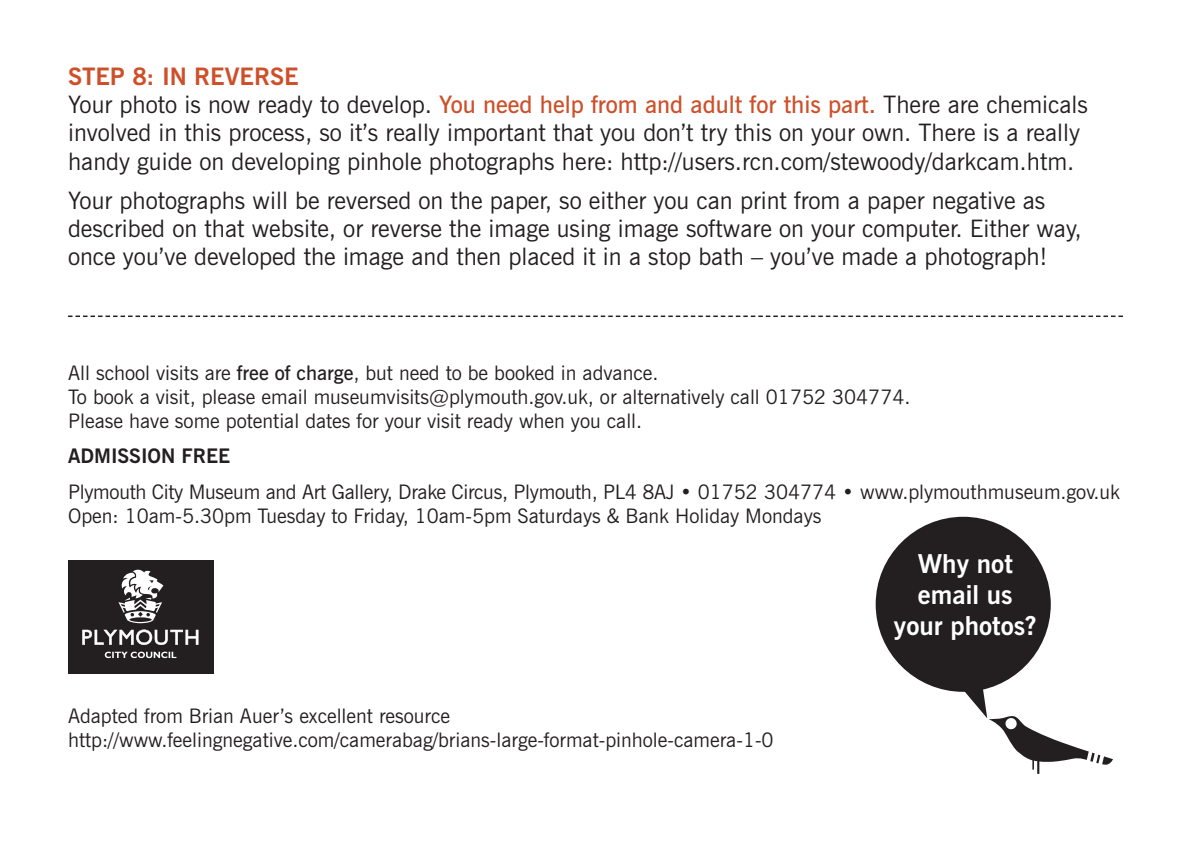
<style>
.page{position:relative;width:1191px;height:842px;background:#fff}
.page>*{position:absolute;margin:0;border:0;box-sizing:border-box;transform-origin:0 0}
.t1{font:700 26px/31.2px "News Gothic BT";color:#fff;text-align:center}
.t2{font:24px/28px "News Gothic BT";color:#231f20}
.t3{font:20px/24px "News Gothic BT";color:#231f20}
.t4{font:700 20px "News Gothic BT";color:#231f20}
.s1{font-weight:700;color:#ce502a}
.s2{font-weight:600;color:#ce502a}
.s3{font-weight:600}
</style>
<div class="page">
<div style="left:68px;top:560px;width:145px;height:114px;background:#231f20"></div>
<svg style="left:82px;top:629px;width:116px;height:16px"></svg>
<svg style="left:105px;top:652px;width:71px;height:6px"></svg>
<svg style="left:118px;top:570px;width:45px;height:53px"></svg>
<svg style="left:68px;top:316px;width:1055px;height:1px"></svg>
<div style="left:875px;top:517px;width:175px;height:175px;background:#231f20;border-radius:50%"></div>
<svg style="left:954px;top:676px;width:159px;height:98px"></svg>
<p class="t2" style="left:68px;top:65px;width:1021px"><span class="s1">STEP 8: IN REVERSE<br></span>Your photo is now ready to develop. <span class="s2">You need help from and adult for this part.</span> There are chemicals involved in this process, so it’s really important that you don’t try this on your own. There is a really handy guide on developing pinhole photographs here: http://users.rcn.com/stewoody/darkcam.htm.</p>
<p class="t2" style="left:68px;top:188px;width:1015px">Your photographs will be reversed on the paper, so either you can print from a paper negative as described on that website, or reverse the image using image software on your computer. Either way, once you’ve developed the image and then placed it in a stop bath – you’ve made a photograph!</p>
<p class="t3" style="left:68px;top:363px;width:844px">All school visits are <span class="s3">free of charge</span>, but need to be booked in advance.<br>To book a visit, please email museumvisits@plymouth.gov.uk, or alternatively call 01752 304774.<br>Please have some potential dates for your visit ready when you call.</p>
<p class="t4" style="left:68px;top:449px;width:164px">ADMISSION FREE</p>
<p class="t3" style="left:68px;top:481px;width:1053px">Plymouth City Museum and Art Gallery, Drake Circus, Plymouth, PL4 8AJ • 01752 304774 • www.plymouthmuseum.gov.uk<br>Open: 10am-5.30pm Tuesday to Friday, 10am-5pm Saturdays &amp; Bank Holiday Mondays</p>
<p class="t3" style="left:68px;top:706px;width:707px">Adapted from Brian Auer’s excellent resource http://www.feelingnegative.com/camerabag/brians-large-format-pinhole-camera-1-0</p>
<p class="t1" style="left:894px;top:550px;width:144px">Why not email us your photos?</p>
</div>
